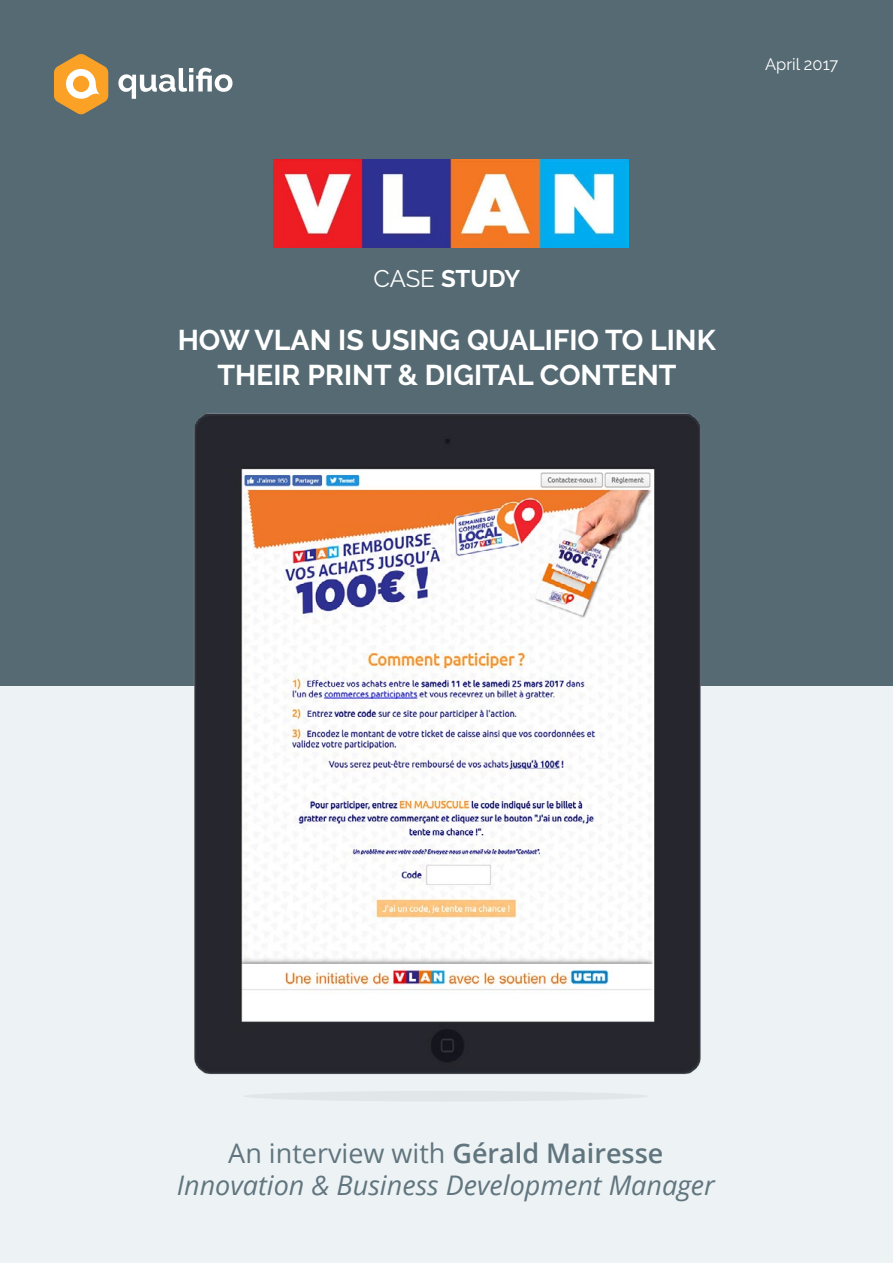
<style>
.page{position:relative;width:893px;height:1263px;background:#edf3f5}
.page>*{position:absolute;margin:0;border:0;box-sizing:border-box;transform-origin:0 0}
.t1{font:700 28.5px/34.2px "Raleway";color:#fff;text-align:center}
.t2{font:italic 27px/32.4px "Open Sans";color:#61757e;text-align:center}
.t3{font:700 24px "Raleway";letter-spacing:-.005em;color:#fff}
.t4{font:16.5px "Raleway";color:#fff}
.s1{font-weight:400}
.s2{font-style:normal}
.s3{font-weight:600;font-style:normal}
</style>
<div class="page">
<div style="left:0;top:0;width:893px;height:685px;background:#556a72"></div>
<svg style="left:118px;top:68px;width:114px;height:31px"></svg>
<svg style="left:54px;top:54px;width:54px;height:61px"></svg>
<div style="left:73px;top:76px;width:16px;height:16px;background:#faa126;border-radius:50%"></div>
<div style="left:243px;top:1091px;width:405px;height:10px;background:#e1e6e8;border-radius:50%"></div>
<img style="left:274px;top:160px;width:354px;height:88px">
<img style="left:187px;top:413px;width:518px;height:662px">
<p class="t4" style="left:765px;top:54px;width:75px">April 2017</p>
<p class="t3" style="left:373px;top:265px;width:148px"><span class="s1">CASE</span> STUDY</p>
<p class="t1" style="left:178px;top:323px;width:540px">HOW VLAN IS USING QUALIFIO TO LINK<br>THEIR PRINT &amp; DIGITAL CONTENT</p>
<p class="t2" style="left:177px;top:1136px;width:540px"><span class="s2">An interview with</span> <span class="s3">Gérald Mairesse<br></span>Innovation &amp; Business Development Manager</p>
</div>
